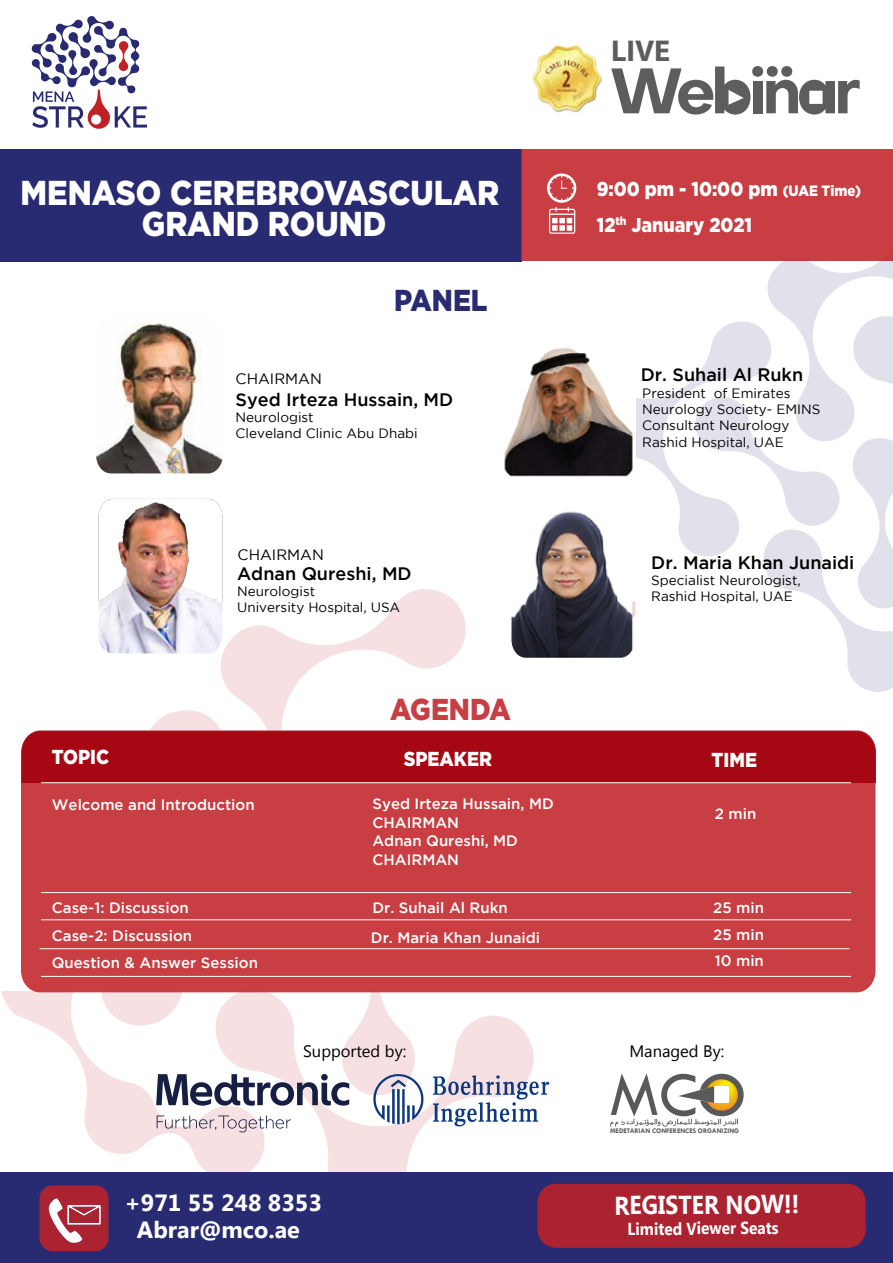
<style>
.page{position:relative;width:893px;height:1263px;background:#fff}
.page>*{position:absolute;margin:0;border:0;box-sizing:border-box;transform-origin:0 0}
.t1{font:900 34.5px/31.2px "Gotham";color:#fff;text-align:center;scale:.89 1}
.t2{font:900 30.3px "Gotham";color:#c02126;scale:.89 1}
.t3{font:900 30.3px "Gotham";color:#282b71;scale:.89 1}
.t4{font:700 30.15px "Myriad Pro";color:#5d5d5d}
.t5{font:700 25.8px "Myanmar Text";color:#fff;scale:.89 1}
.t6{font:700 23.4px/26.2px "Myanmar Text";color:#fff;text-align:center}
.t7{font:900 20.25px "Gotham";color:#fff;scale:.89 1}
.t8{font:900 20.1px/35.4px "Gotham";color:#fff;scale:.89 1}
.t9{font:500 18px "Gotham";color:#000}
.t10{font:700 17.25px "Myanmar Text";color:#fff;scale:.89 1}
.t11{font:16.5px "Myanmar Text";color:#000}
.t12{font:500 15px/18.6px "Gotham";color:#fff}
.t13{font:15px "Gotham";color:#000}
.t14{font:13.5px/16.2px "Gotham";color:#000}
.t15{font:700 7.2px "Tw Cen";color:#58595b}
.s1{font-size:15px}
</style>
<div class="page">
<svg style="left:42px;top:1026px;width:174px;height:146px"></svg>
<svg style="left:221px;top:589px;width:245px;height:141px"></svg>
<svg style="left:216px;top:992px;width:318px;height:180px"></svg>
<svg style="left:1px;top:710px;width:225px;height:316px"></svg>
<svg style="left:635px;top:261px;width:258px;height:431px"></svg>
<div style="left:0;top:730px;width:893px;height:261px;background:#fff"></div>
<div style="left:21px;top:783px;width:854px;height:209px;background:#c83e42"></div>
<div style="left:0;top:149px;width:521px;height:112px;background:#282b71"></div>
<div style="left:0;top:1172px;width:893px;height:91px;background:#282b71"></div>
<svg style="left:610px;top:1073px;width:134px;height:54px"></svg>
<svg style="left:31px;top:16px;width:116px;height:113px"></svg>
<img style="left:511px;top:511px;width:124px;height:147px">
<img style="left:96px;top:323px;width:127px;height:150px">
<div style="left:752px;top:66px;width:11px;height:11px;background:#5d5d5d;border-radius:50%"></div>
<div style="left:767px;top:66px;width:11px;height:11px;background:#5d5d5d;border-radius:50%"></div>
<div style="left:781px;top:66px;width:11px;height:11px;background:#5d5d5d;border-radius:50%"></div>
<div style="left:753px;top:81px;width:9px;height:32px;background:#5d5d5d"></div>
<svg style="left:611px;top:67px;width:139px;height:48px"></svg>
<svg style="left:766px;top:80px;width:94px;height:35px"></svg>
<img style="left:99px;top:610px;width:123px;height:43px">
<img style="left:99px;top:499px;width:123px;height:111px">
<svg style="left:433px;top:1075px;width:116px;height:51px"></svg>
<svg style="left:124px;top:812px;width:300px;height:320px"></svg>
<img style="left:532px;top:45px;width:70px;height:68px">
<div style="left:521px;top:150px;width:372px;height:111px;background:#c83e42"></div>
<svg style="left:547px;top:173px;width:29px;height:61px"></svg>
<svg style="left:40px;top:1185px;width:68px;height:66px;background:#b14352"></svg>
<div style="left:538px;top:1184px;width:328px;height:64px;background:#ab2230;border-radius:18px"></div>
<div style="left:21px;top:730px;width:855px;height:53px;background:#a50813"></div>
<img style="left:504px;top:308px;width:132px;height:170px">
<h3 class="t4" style="left:611px;top:31px;width:61px">LIVE</h3>
<h1 class="t1" style="left:20px;top:177px;width:540px">MENASO CEREBROVASCULAR<br>GRAND ROUND</h1>
<h3 class="t8" style="left:597px;top:171px;width:298px">9:00 pm - 10:00 pm <span class="s1">(UAE Time)<br></span>12<sup>th</sup> January 2021</h3>
<h2 class="t3" style="left:394px;top:283px;width:106px">PANEL</h2>
<p class="t13" style="left:236px;top:370px;width:88px">CHAIRMAN</p>
<h3 class="t9" style="left:236px;top:389px;width:219px">Syed Irteza Hussain, MD</h3>
<p class="t14" style="left:236px;top:409px;width:184px">Neurologist<br>Cleveland Clinic Abu Dhabi</p>
<p class="t13" style="left:238px;top:547px;width:88px">CHAIRMAN</p>
<h3 class="t9" style="left:237px;top:563px;width:176px">Adnan Qureshi, MD</h3>
<p class="t14" style="left:237px;top:583px;width:165px">Neurologist<br>University Hospital, USA</p>
<h2 class="t2" style="left:390px;top:692px;width:137px">AGENDA</h2>
<h3 class="t7" style="left:52px;top:745px;width:66px">TOPIC</h3>
<h3 class="t7" style="left:404px;top:747px;width:101px">SPEAKER</h3>
<p class="t12" style="left:52px;top:795px;width:204px">Welcome and Introduction</p>
<p class="t12" style="left:372px;top:794px;width:183px">Syed Irteza Hussain, MD<br>CHAIRMAN<br>Adnan Qureshi, MD<br>CHAIRMAN</p>
<p class="t12" style="left:371px;top:893px;width:171px;line-height:29.5px">Dr. Suhail Al Rukn<br>Dr. Maria Khan Junaidi</p>
<p class="t12" style="left:52px;top:893px;width:208px;line-height:27.8px">Case-1: Discussion<br>Case-2: Discussion<br>Question &amp; Answer Session</p>
<h3 class="t9" style="left:641px;top:365px;width:164px">Dr. Suhail Al Rukn</h3>
<p class="t14" style="left:642px;top:385px;width:180px">President of Emirates<br>Neurology Society- EMINS<br>Consultant Neurology<br>Rashid Hospital, UAE</p>
<h3 class="t9" style="left:651px;top:552px;width:205px">Dr. Maria Khan Junaidi</h3>
<p class="t14" style="left:651px;top:572px;width:151px">Specialist Neurologist,<br>Rashid Hospital, UAE</p>
<h3 class="t7" style="left:712px;top:748px;width:53px">TIME</h3>
<p class="t12" style="left:715px;top:804px;width:43px">2 min</p>
<p class="t12" style="left:713px;top:894px;width:52px;line-height:26.5px;text-align:justify">25 min 25 min 10 min</p>
<p class="t11" style="left:303px;top:1042px;width:105px">Supported by:</p>
<p class="t11" style="left:629px;top:1041px;width:96px">Managed By:</p>
<h3 class="t6" style="left:124px;top:1190px;width:199px">+971 55 248 8353<br>Abrar@mco.ae</h3>
<p class="t15" style="left:610px;top:1126px;width:130px">MEDETARIAN CONFERENCES ORGANIZING</p>
<h3 class="t5" style="left:614px;top:1190px;width:210px">REGISTER NOW!!</h3>
<p class="t10" style="left:628px;top:1218px;width:171px">Limited Viewer Seats</p>
</div>
